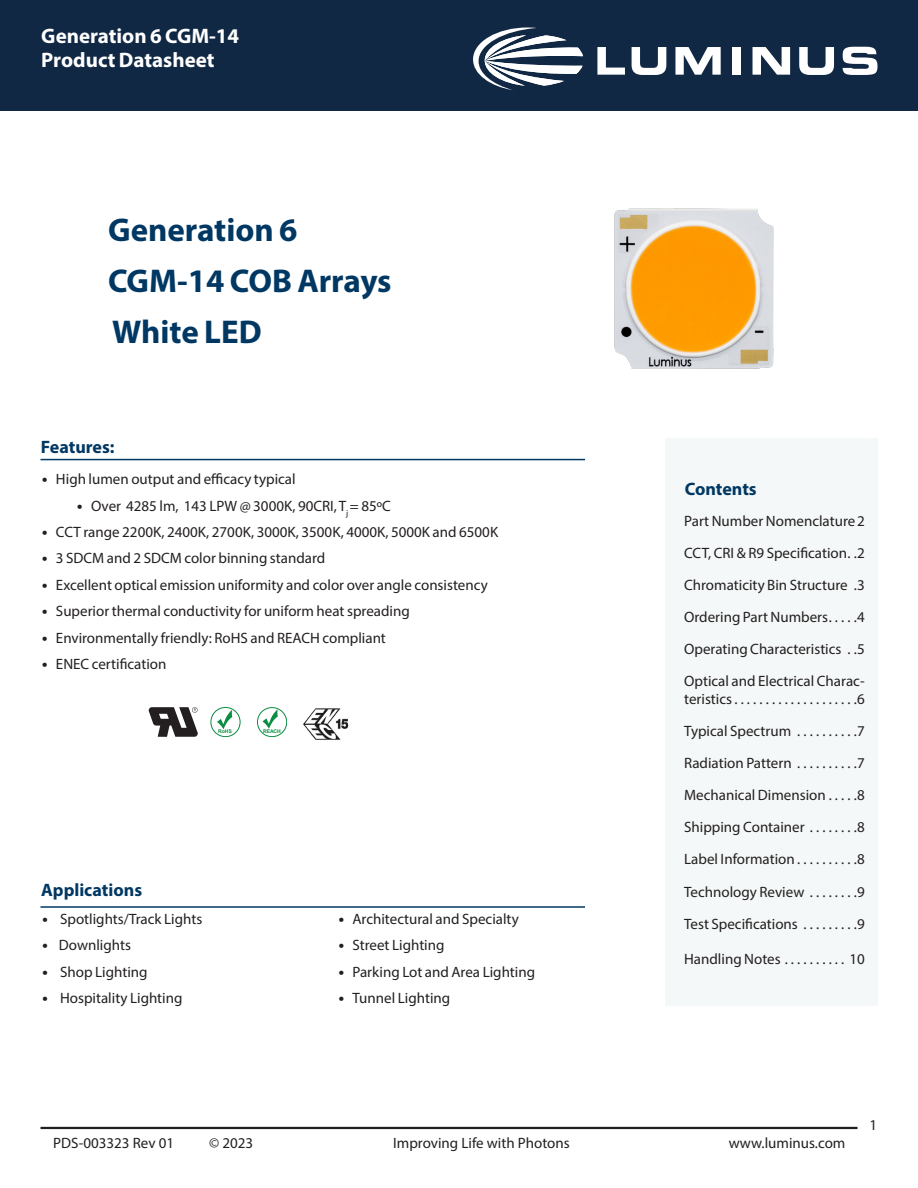
<style>
.page{position:relative;width:918px;height:1188px;background:#fff}
.page>*{position:absolute;margin:0;border:0;box-sizing:border-box;transform-origin:0 0}
.DS_Header1{font:700 33px "Myriad Pro";color:#003863}
.DS_Title_2ndLine{font:700 21px "Myriad Pro";color:#fff}
.DS_Header13{font:700 18px "Myriad Pro";color:#003863}
.DS_Header12{font:700 18px "Myriad Pro";color:#003863}
.DS_Body_Bullet1{font:15px/18px "Myriad Pro";color:#231f20}
.DS_Bottom_Folio{font:15px "Myriad Pro";color:#231f20}
.t1{font:700 5.1px "Arial";letter-spacing:-.005em;color:#098e42}
.s1{font-family:"Trebuchet MS"}
</style>
<div class="page">
<hr style="left:40px;top:1127px;width:818px;height:2px;background:#231f20">
<div style="left:0;top:0;width:918px;height:110px;background:#112845"></div>
<svg style="left:473px;top:28px;width:110px;height:62px"></svg>
<svg style="left:597px;top:47px;width:28px;height:28px"></svg>
<svg style="left:632px;top:47px;width:34px;height:28px"></svg>
<svg style="left:675px;top:47px;width:46px;height:28px"></svg>
<div style="left:732px;top:47px;width:9px;height:28px;background:#fff"></div>
<svg style="left:753px;top:47px;width:37px;height:28px"></svg>
<svg style="left:799px;top:47px;width:35px;height:28px"></svg>
<svg style="left:843px;top:47px;width:34px;height:28px"></svg>
<div style="left:665px;top:438px;width:213px;height:568px;background:#f5f8f8"></div>
<hr style="left:40px;top:906px;width:545px;height:2px;background:#003863">
<hr style="left:40px;top:459px;width:545px;height:1px;background:#003863">
<img style="left:614px;top:209px;width:159px;height:159px">
<svg style="left:217px;top:710px;width:15px;height:19px"></svg>
<div style="left:211px;top:707px;width:29px;height:30px;border:1px solid #098e42;border-radius:50%"></div>
<svg style="left:262px;top:709px;width:16px;height:20px"></svg>
<div style="left:257px;top:707px;width:30px;height:30px;border:1px solid #098e42;border-radius:50%"></div>
<img style="left:303px;top:708px;width:46px;height:32px">
<svg style="left:149px;top:707px;width:49px;height:30px"></svg>
<p class="DS_Title_2ndLine" style="left:41px;top:23px;width:200px">Generation 6 CGM-14</p>
<p class="DS_Title_2ndLine" style="left:41px;top:47px;width:175px">Product Datasheet</p>
<p class="DS_Header1" style="left:108px;top:208px;width:191px">Generation 6</p>
<p class="DS_Header1" style="left:108px;top:259px;width:285px">CGM-14 COB Arrays</p>
<p class="DS_Header1" style="left:112px;top:310px;width:151px">White LED</p>
<p class="DS_Header12" style="left:41px;top:435px;width:75px">Features:</p>
<p class="DS_Body_Bullet1" style="left:41px;top:470px;width:256px"><span class="s1">•</span> High lumen output and efficacy typical</p>
<p class="DS_Body_Bullet1" style="left:76px;top:496px;width:316px"><span class="s1">•</span> Over 4285 lm, 143 LPW @ 3000K, 90CRI, T<sub>j</sub> = 85ºC</p>
<p class="DS_Body_Bullet1" style="left:41px;top:523px;width:459px"><span class="s1">•</span> CCT range 2200K, 2400K, 2700K, 3000K, 3500K, 4000K, 5000K and 6500K</p>
<p class="DS_Body_Bullet1" style="left:41px;top:549px;width:286px"><span class="s1">•</span> 3 SDCM and 2 SDCM color binning standard</p>
<p class="DS_Body_Bullet1" style="left:41px;top:575px;width:448px"><span class="s1">•</span> Excellent optical emission uniformity and color over angle consistency</p>
<p class="DS_Body_Bullet1" style="left:41px;top:602px;width:370px"><span class="s1">•</span> Superior thermal conductivity for uniform heat spreading</p>
<p class="DS_Body_Bullet1" style="left:41px;top:628px;width:347px"><span class="s1">•</span> Environmentally friendly: RoHS and REACH compliant</p>
<p class="DS_Body_Bullet1" style="left:41px;top:655px;width:127px"><span class="s1">•</span> ENEC certification</p>
<p class="t1" style="left:218px;top:727px;width:15px">RoHS</p>
<p class="t1" style="left:263px;top:727px;width:19px">REACH</p>
<p class="DS_Header13" style="left:41px;top:879px;width:102px">Applications</p>
<p class="DS_Body_Bullet1" style="left:41px;top:910px;width:163px"><span class="s1">•</span> Spotlights/Track Lights</p>
<p class="DS_Body_Bullet1" style="left:41px;top:936px;width:91px"><span class="s1">•</span> Downlights</p>
<p class="DS_Body_Bullet1" style="left:41px;top:963px;width:108px"><span class="s1">•</span> Shop Lighting</p>
<p class="DS_Body_Bullet1" style="left:41px;top:989px;width:143px"><span class="s1">•</span> Hospitality Lighting</p>
<p class="DS_Body_Bullet1" style="left:337px;top:910px;width:183px"><span class="s1">•</span> Architectural and Specialty</p>
<p class="DS_Body_Bullet1" style="left:337px;top:936px;width:109px"><span class="s1">•</span> Street Lighting</p>
<p class="DS_Body_Bullet1" style="left:337px;top:963px;width:199px"><span class="s1">•</span> Parking Lot and Area Lighting</p>
<p class="DS_Body_Bullet1" style="left:337px;top:989px;width:114px"><span class="s1">•</span> Tunnel Lighting</p>
<p class="DS_Header13" style="left:685px;top:477px;width:74px">Contents</p>
<p class="DS_Body_Bullet1" style="left:684px;top:512px;width:182px">Part Number Nomenclature2</p>
<p class="DS_Body_Bullet1" style="left:684px;top:544px;width:182px">CCT, CRI &amp; R9 Specification . 2</p>
<p class="DS_Body_Bullet1" style="left:684px;top:576px;width:182px">Chromaticity Bin Structure . 3</p>
<p class="DS_Body_Bullet1" style="left:684px;top:608px;width:182px">Ordering Part Numbers . . . . 4</p>
<p class="DS_Body_Bullet1" style="left:684px;top:640px;width:182px">Operating Characteristics . 5</p>
<p class="DS_Body_Bullet1" style="left:684px;top:672px;width:182px">Optical and Electrical Charac&shy;teristics . . . . . . . . . . . . . . . . . . . 6</p>
<p class="DS_Body_Bullet1" style="left:684px;top:722px;width:182px">Typical Spectrum . . . . . . . . . 7</p>
<p class="DS_Body_Bullet1" style="left:684px;top:754px;width:182px">Radiation Pattern . . . . . . . . . 7</p>
<p class="DS_Body_Bullet1" style="left:684px;top:786px;width:182px">Mechanical Dimension . . . . 8</p>
<p class="DS_Body_Bullet1" style="left:684px;top:818px;width:182px">Shipping Container . . . . . . . 8</p>
<p class="DS_Body_Bullet1" style="left:684px;top:850px;width:182px">Label Information . . . . . . . . . 8</p>
<p class="DS_Body_Bullet1" style="left:684px;top:882px;width:182px">Technology Review . . . . . . . 9</p>
<p class="DS_Body_Bullet1" style="left:684px;top:914px;width:182px">Test Specifications . . . . . . . . 9</p>
<p class="DS_Body_Bullet1" style="left:684px;top:949px;width:182px">Handling Notes . . . . . . . . . . 10</p>
<p class="DS_Body_Bullet1" style="left:870px;top:1116px;width:9px">1</p>
<p class="DS_Bottom_Folio" style="left:53px;top:1134px;width:122px">PDS-003323 Rev 01</p>
<p class="DS_Bottom_Folio" style="left:209px;top:1134px;width:46px">© 2023</p>
<p class="DS_Bottom_Folio" style="left:393px;top:1134px;width:178px">Improving Life with Photons</p>
<p class="DS_Bottom_Folio" style="left:729px;top:1134px;width:118px">www.luminus.com</p>
</div>
